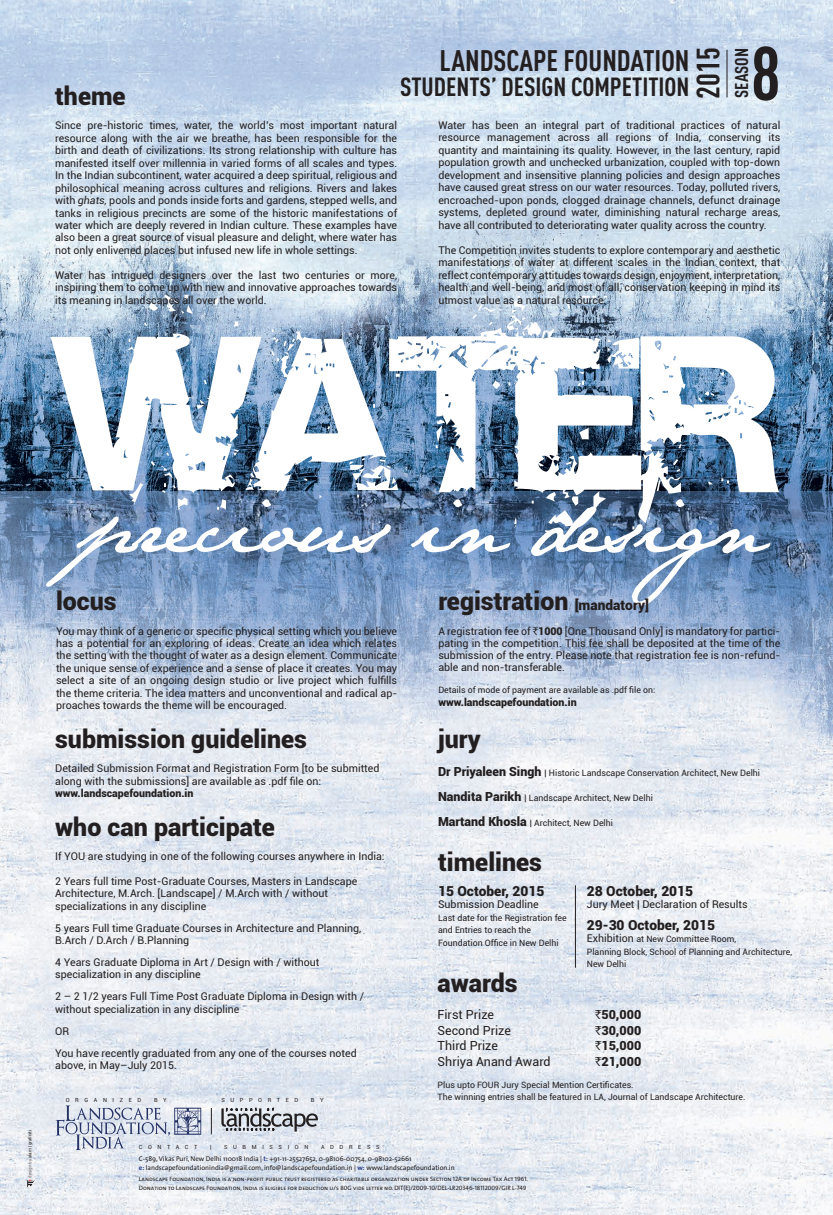
<style>
.page{position:relative;width:833px;height:1215px;background:#fff}
.page>*{position:absolute;margin:0;border:0;box-sizing:border-box;transform-origin:0 0}
.t1{font:79.06px "Jane Austen";color:#fff}
.t2{font:700 74.69px "DIN Cond";color:#231f20}
.t3{font:700 31.81px "DIN Cond";color:#231f20}
.t4{font:700 29.31px "DIN Cond";color:#231f20}
.t5{font:700 25.94px "DIN Cond";color:#231f20}
.t6{font:900 25px "Roboto";color:#231f20}
.t7{font:700 18.31px "DIN Cond";color:#231f20}
.t8{font:900 13.75px "Roboto";color:#231f20}
.t9{font:12.5px "Roboto";color:#231f20}
.t10{font:900 12.5px "Roboto";color:#231f20}
.t11{font:10.62px/12.5px "Roboto";color:#231f20;text-align:justify}
.t12{font:900 10.62px "Roboto";color:#231f20}
.t13{font:8.75px/12.5px "Roboto";color:#231f20}
.t14{font:6.88px/8.8px "The Sans";color:#231f20}
.t15{font:6.25px/8.8px "The Sans Regular Caps";color:#231f20}
.t16{font:5.62px "Roboto";letter-spacing:1em;color:#231f20}
.t17{font:4.38px "Roboto";color:#231f20}
.s1{font-style:italic}
.s2{font-weight:300}
.s3{font-size:13.75px}
.s4{font-family:"Rupee Foradian"}
.s5{font-weight:900}
.s6{font-weight:900;font-size:12.5px}
.s7{font-size:10.62px}
.s8{font-family:"Rupee Foradian";font-weight:400}
.s9{font-weight:700;color:#2a3f88}
</style>
<div class="page">
<img style="left:0;top:0;width:832px;height:1215px">
<hr style="left:726px;top:50px;width:1px;height:47px;background:#231f20">
<hr style="left:575px;top:885px;width:1px;height:83px;background:#231f20">
<svg style="left:27px;top:1179px;width:8px;height:8px"></svg>
<svg style="left:51px;top:295px;width:728px;height:238px"></svg>
<svg style="left:221px;top:1108px;width:97px;height:24px;background:#a3a6ac"></svg>
<svg style="left:55px;top:1105px;width:146px;height:45px;background:#c3c9d8"></svg>
<svg style="left:211px;top:1108px;width:1px;height:26px"></svg>
<h3 class="t3" style="left:688px;top:99px;width:53px;rotate:-90deg">2015</h3>
<h3 class="t7" style="left:730px;top:98px;width:51px;rotate:-90deg">SEASON</h3>
<h2 class="t2" style="left:750px;top:28px;width:31px">8</h2>
<h3 class="t4" style="left:439px;top:43px;width:251px">LANDSCAPE FOUNDATION</h3>
<h3 class="t5" style="left:400px;top:71px;width:291px">STUDENTS’ DESIGN COMPETITION</h3>
<h3 class="t6" style="left:55px;top:78px;width:72px">theme</h3>
<p class="t11" style="left:55px;top:119px;width:343px">Since pre-historic times, water, the world’s most important natural resource along with the air we breathe, has been responsible for the birth and death of civilizations. Its strong relationship with culture has manifested itself over millennia in varied forms of all scales and types.<br>In the Indian subcontinent, water acquired a deep spiritual, religious and philosophical meaning across cultures and religions. Rivers and lakes with <span class="s1">ghats,</span> pools and ponds inside forts and gardens, stepped wells, and tanks in religious precincts are some of the historic manifestations of water which are deeply revered in Indian culture. These examples have also been a great source of visual pleasure and delight, where water has not only enlivened places but infused new life in whole settings.</p>
<p class="t11" style="left:55px;top:269px;width:343px">Water has intrigued designers over the last two centuries or more, inspiring them to come up with new and innovative approaches towards its meaning in landscapes all over the world.</p>
<p class="t11" style="left:438px;top:119px;width:343px">Water has been an integral part of traditional practices of natural resource management across all regions of India, conserving its quantity and maintaining its quality. However, in the last century, rapid population growth and unchecked urbanization, coupled with top-down development and insensitive planning policies and design approaches have caused great stress on our water resources. Today, polluted rivers, encroached-upon ponds, clogged drainage channels, defunct drainage systems, depleted ground water, diminishing natural recharge areas, have all contributed to deteriorating water quality across the country.</p>
<p class="t11" style="left:438px;top:244px;width:343px">The Competition invites students to explore contemporary and aesthetic manifestations of water at different scales in the Indian context, that reflect contemporary attitudes towards design, enjoyment, interpretation, health and well-being, and most of all, conservation keeping in mind its utmost value as a natural resource.</p>
<p class="t17" style="left:27px;top:1178px;width:49px;rotate:-90deg"><span class="s2">design by</span> alam | grafiniti</p>
<h1 class="t1" style="left:77px;top:478px;width:688px">precious in design</h1>
<h3 class="t6" style="left:56px;top:584px;width:62px">locus</h3>
<p class="t11" style="left:56px;top:624px;width:342px">You may think of a generic or specific physical setting which you believe has a potential for an exploring of ideas. Create an idea which relates the setting with the thought of water as a design element. Communicate the unique sense of experience and a sense of place it creates. You may select a site of an ongoing design studio or live project which fulfills the theme criteria. The idea matters and unconventional and radical ap&shy;proaches towards the theme will be encouraged.</p>
<h3 class="t6" style="left:438px;top:584px;width:212px">registration <span class="s3">[mandatory]</span></h3>
<p class="t11" style="left:438px;top:624px;width:343px;line-height:12.3px">A registration fee of <span class="s4">`</span><span class="s5">1000</span> [One Thousand Only] is mandatory for partici&shy;pating in the competition. This fee shall be deposited at the time of the submission of the entry. Please note that registration fee is non-refund&shy;able and non-transferable.</p>
<p class="t13" style="left:438px;top:684px;width:218px">Details of mode of payment are available as .pdf file on:</p>
<p class="t12" style="left:438px;top:694px;width:140px">www.landscapefoundation.in</p>
<h3 class="t6" style="left:55px;top:721px;width:253px">submission guidelines</h3>
<p class="t11" style="left:55px;top:762px;width:326px">Detailed Submission Format and Registration Form [to be submitted along with the submissions] are available as .pdf file on:</p>
<p class="t12" style="left:55px;top:786px;width:140px">www.landscapefoundation.in</p>
<h3 class="t6" style="left:55px;top:809px;width:221px">who can participate</h3>
<p class="t11" style="left:55px;top:850px;width:331px">If YOU are studying in one of the following courses anywhere in India:</p>
<p class="t11" style="left:55px;top:874px;width:303px;text-align:left">2 Years full time Post-Graduate Courses, Masters in Landscape<br>Architecture, M.Arch. [Landscape] / M.Arch with / without specializations in any discipline</p>
<p class="t11" style="left:55px;top:921px;width:307px">5 years Full time Graduate Courses in Architecture and Planning,<br>B.Arch / D.Arch / B.Planning</p>
<p class="t11" style="left:55px;top:956px;width:266px">4 Years Graduate Diploma in Art / Design with / without specialization in any discipline</p>
<p class="t11" style="left:55px;top:990px;width:310px">2 – 2 1/2 years Full Time Post Graduate Diploma in Design with / without specialization in any discipline</p>
<p class="t11" style="left:55px;top:1020px;width:303px;line-height:21.9px">OR<br>You have recently graduated from any one of the courses noted</p>
<p class="t11" style="left:55px;top:1059px;width:123px">above, in May–July 2015.</p>
<p class="t16" style="left:66px;top:1096px;width:77px">ORGANIZED</p>
<p class="t16" style="left:154px;top:1096px;width:14px">B Y</p>
<p class="t16" style="left:221px;top:1096px;width:78px">SUPPORTED</p>
<p class="t16" style="left:311px;top:1096px;width:14px">B Y</p>
<h3 class="t6" style="left:438px;top:721px;width:44px">jury</h3>
<p class="t13" style="left:438px;top:766px;width:323px"><span class="s6">Dr Priyaleen Singh</span> | Historic Landscape Conservation Architect, New Delhi</p>
<p class="t13" style="left:438px;top:791px;width:216px"><span class="s6">Nandita Parikh</span> | Landscape Architect, New Delhi</p>
<p class="t13" style="left:438px;top:816px;width:176px"><span class="s6">Martand Khosla</span> | Architect, New Delhi</p>
<h3 class="t6" style="left:438px;top:844px;width:105px">timelines</h3>
<p class="t8" style="left:438px;top:881px;width:108px">15 October, 2015</p>
<p class="t11" style="left:438px;top:898px;width:102px">Submission Deadline</p>
<p class="t13" style="left:438px;top:911px;width:130px">Last date for the Registration fee and Entries to reach the<br>Foundation Office in New Delhi</p>
<p class="t8" style="left:587px;top:881px;width:108px">28 October, 2015</p>
<p class="t11" style="left:587px;top:898px;width:162px">Jury Meet | Declaration of Results</p>
<p class="t8" style="left:587px;top:915px;width:130px">29-30 October, 2015</p>
<p class="t13" style="left:587px;top:933px;width:207px"><span class="s7">Exhibition</span> at New Committee Room,<br>Planning Block, School of Planning and Architecture,<br>New Delhi</p>
<h3 class="t6" style="left:437px;top:965px;width:82px">awards</h3>
<p class="t9" style="left:437px;top:1006px;width:58px">First Prize</p>
<p class="t10" style="left:595px;top:1006px;width:48px"><span class="s8">`</span>50,000</p>
<p class="t9" style="left:437px;top:1021px;width:75px">Second Prize</p>
<p class="t10" style="left:595px;top:1021px;width:48px"><span class="s8">`</span>30,000</p>
<p class="t9" style="left:437px;top:1037px;width:62px">Third Prize</p>
<p class="t10" style="left:595px;top:1037px;width:48px"><span class="s8">`</span>15,000</p>
<p class="t9" style="left:437px;top:1053px;width:115px">Shriya Anand Award</p>
<p class="t10" style="left:595px;top:1053px;width:48px"><span class="s8">`</span>21,000</p>
<p class="t13" style="left:437px;top:1078px;width:309px">Plus upto FOUR Jury Special Mention Certificates.<br>The winning entries shall be featured in LA, Journal of Landscape Architecture.</p>
<p class="t16" style="left:139px;top:1143px;width:60px">CONTACT</p>
<p class="t16" style="left:210px;top:1143px;width:3px">|</p>
<p class="t16" style="left:224px;top:1143px;width:86px">SUBMISSION</p>
<p class="t16" style="left:321px;top:1143px;width:60px">ADDRESS</p>
<p class="t14" style="left:139px;top:1154px;width:317px">C-589, Vikas Puri, New Delhi 110018 India | <span class="s9">t:</span> +91-11-25527652, 0-98106-00754, 0-98102-52661<br><span class="s9">e:</span> landscapefoundationindia@gmail.com, info@landscapefoundation.in | <span class="s9">w:</span> www.landscapefoundation.in</p>
<p class="t15" style="left:139px;top:1175px;width:390px">Landscape Foundation, India is a non-profit public trust registered as charitable organization under Section 12A of Income Tax Act 1961.<br>Donation to Landscape Foundation, India is eligible for deduction u/s 80G vide letter no. DIT(E)/2009-10/DEL-LR20346-18112009/GIR L-749</p>
</div>
